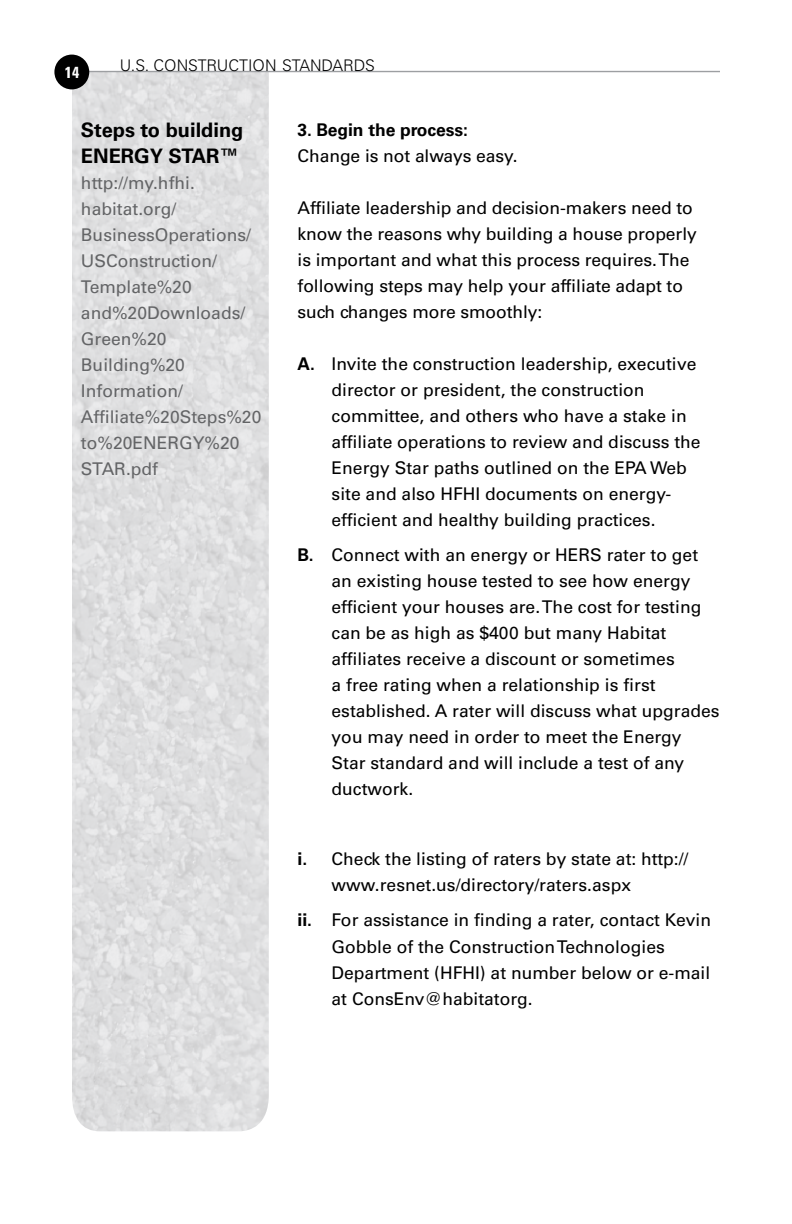
<style>
.page{position:relative;width:792px;height:1224px;background:#fff}
.page>*{position:absolute;margin:0;border:0;box-sizing:border-box;transform-origin:0 0}
.t1{font:700 20px/26px "Univers LT Std";color:#000}
.t2{font:17.6px/26px "Univers LT Std";color:#000}
.t3{font:17.6px/26px "Univers LT Std";color:#636466}
.t4{font:700 17.6px "Univers LT Std";letter-spacing:-.005em;color:#000}
.t5{font:300 16px "Univers LT Std";color:#000}
.t6{font:700 condensed 16px "Univers LT Std";color:#fff}
.s1{font-weight:700}
</style>
<div class="page">
<img style="left:72px;top:72px;width:197px;height:1059px">
<hr style="left:74px;top:71px;width:646px;height:1px;background:#9d9fa2">
<div style="left:54px;top:55px;width:35px;height:34px;background:#000;border-radius:50%"></div>
<p class="t6" style="left:65px;top:62px;width:16px">14</p>
<p class="t5" style="left:120px;top:55px;width:255px">U.S. CONSTRU CTION STANDARDS</p>
<p class="t1" style="left:81px;top:117px;width:164px">Steps to building<br>ENER</p>
<p class="t1" style="left:134px;top:143px;width:107px">GY STAR ™</p>
<p class="t3" style="left:81px;top:170px;width:182px">http://my. hfhi. habitat.org/<br>BusinessOperations/<br>U SConstruction/<br>Template%20 and%20Downloads/<br>Green%20<br>Building%20<br>I nformation/<br>Affiliate%20Steps%20 to%20ENER</p>
<p class="t3" style="left:179px;top:430px;width:62px">GY%20</p>
<p class="t3" style="left:81px;top:456px;width:22px">STAR.</p>
<p class="t3" style="left:131px;top:456px;width:29px">pdf</p>
<p class="t4" style="left:298px;top:119px;width:172px">3. Begin the process:</p>
<p class="t2" style="left:298px;top:143px;width:219px">Change is not always easy.</p>
<p class="t2" style="left:298px;top:195px;width:401px">Affiliate leadership and decision-makers need to know the reasons why building a house properly is important and what this process requires. The following steps may help your affiliate adapt to such changes more smoothly:</p>
<p class="t2" style="left:332px;top:351px;width:371px;text-indent:-34px"><span class="s1">A.</span> I nvite the construction leadership, executive director or president, the construction committee, and others who have a stake in affiliate operations to review and discuss the Energy Star paths outlined on the EPA Web site and also HFHI documents on energy&shy;efficient and healthy building practices.</p>
<p class="t2" style="left:332px;top:542px;width:390px;text-indent:-34px"><span class="s1">B.</span> Connect with an energy or HERS rater to get an existing house tested to see how energy efficient your houses are. The cost for testing can be as high as $400 but many Habitat affiliates receive a discount or sometimes<br>a free rating when a relationship is first established. A rater will discuss what upgrades you may need in order to meet the Energy Star standard and will include a test of any ductwork.</p>
<p class="t2" style="left:332px;top:846px;width:358px;text-indent:-34px"><span class="s1">i.</span> Check the listing of raters by state at: http:// www. resnet. us/directory/raters. aspx</p>
<p class="t2" style="left:332px;top:907px;width:381px;text-indent:-34px"><span class="s1">ii.</span> For assistance in finding a rater, contact Kevin Gobble of the Construction Technologies Department (HFHI) at number below or e-mail at ConsEnv@habitatorg.</p>
</div>
